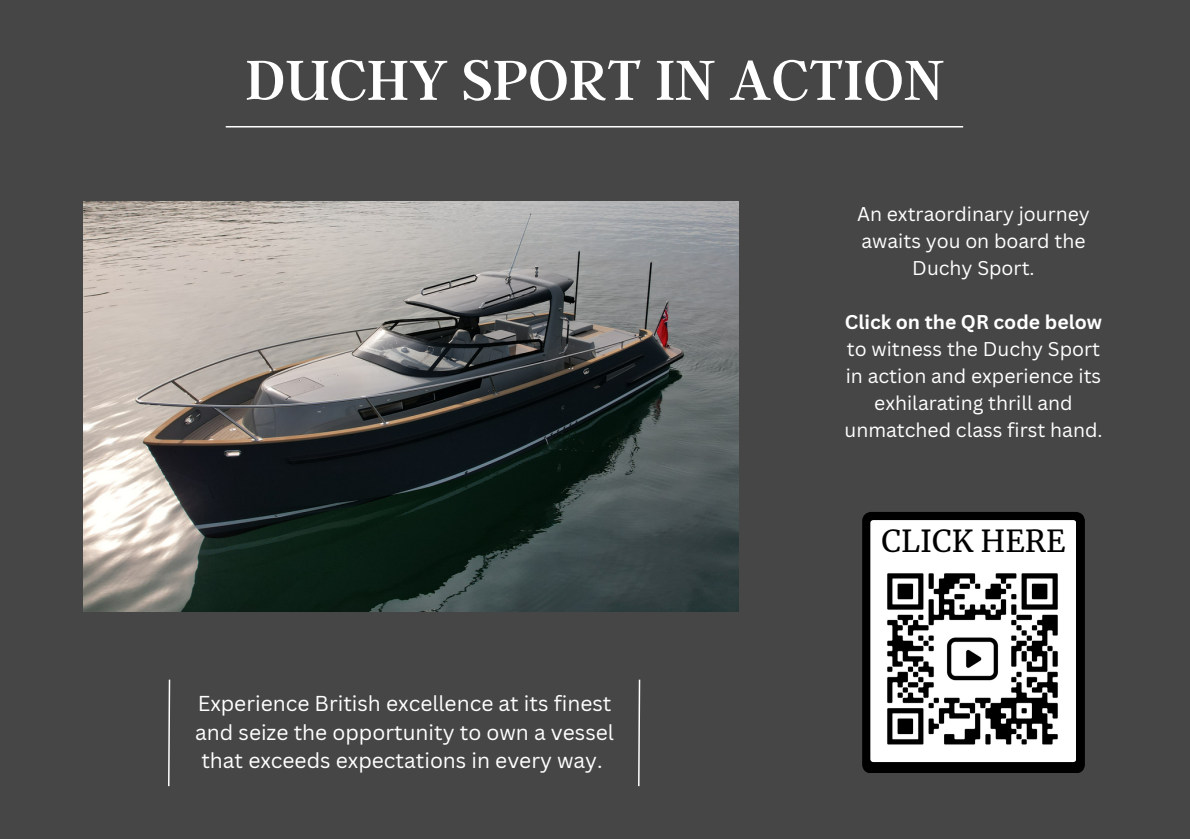
<style>
.page{position:relative;width:1190px;height:839px;background:#fff}
.page>*{position:absolute;margin:0;border:0;box-sizing:border-box;transform-origin:0 0}
.t1{font:63px "Argent CF";color:#fff}
.t2{font:30px "Merriweather";color:#000}
.t3{font:21px/28.4px "Canva Sans";color:#fff;text-align:justify}
.t4{font:19.4px/27px "Canva Sans";color:#fff;text-align:center}
.s1{font-weight:700}
</style>
<div class="page">
<div style="left:0;top:0;width:1190px;height:838px;background:#454645"></div>
<hr style="left:226px;top:126px;width:737px;height:1px;background:#fff">
<img style="left:84px;top:202px;width:655px;height:409px">
<div style="left:862px;top:512px;width:223px;height:261px;background:#000"></div>
<div style="left:870px;top:520px;width:206px;height:242px;background:#fff"></div>
<img style="left:879px;top:567px;width:189px;height:187px">
<svg style="left:638px;top:679px;width:3px;height:108px"></svg>
<svg style="left:168px;top:679px;width:3px;height:108px"></svg>
<p class="t1" style="left:245px;top:39px;width:701px">DUCHY SPORT IN ACTION</p>
<p class="t4" style="left:857px;top:200px;width:234px">An extraordinary journey awaits you on board the<br>Duchy Sport.</p>
<p class="t4" style="left:844px;top:308px;width:260px"><span class="s1">Click on the QR code below </span>to witness the Duchy Sport in action and experience its exhilarating thrill and unmatched class first hand.</p>
<p class="t3" style="left:195px;top:688px;width:420px">Experience British excellence at its finest and seize the opportunity to own a vessel that exceeds expectations in every way.</p>
<p class="t2" style="left:881px;top:522px;width:186px">CLICK HERE</p>
</div>
